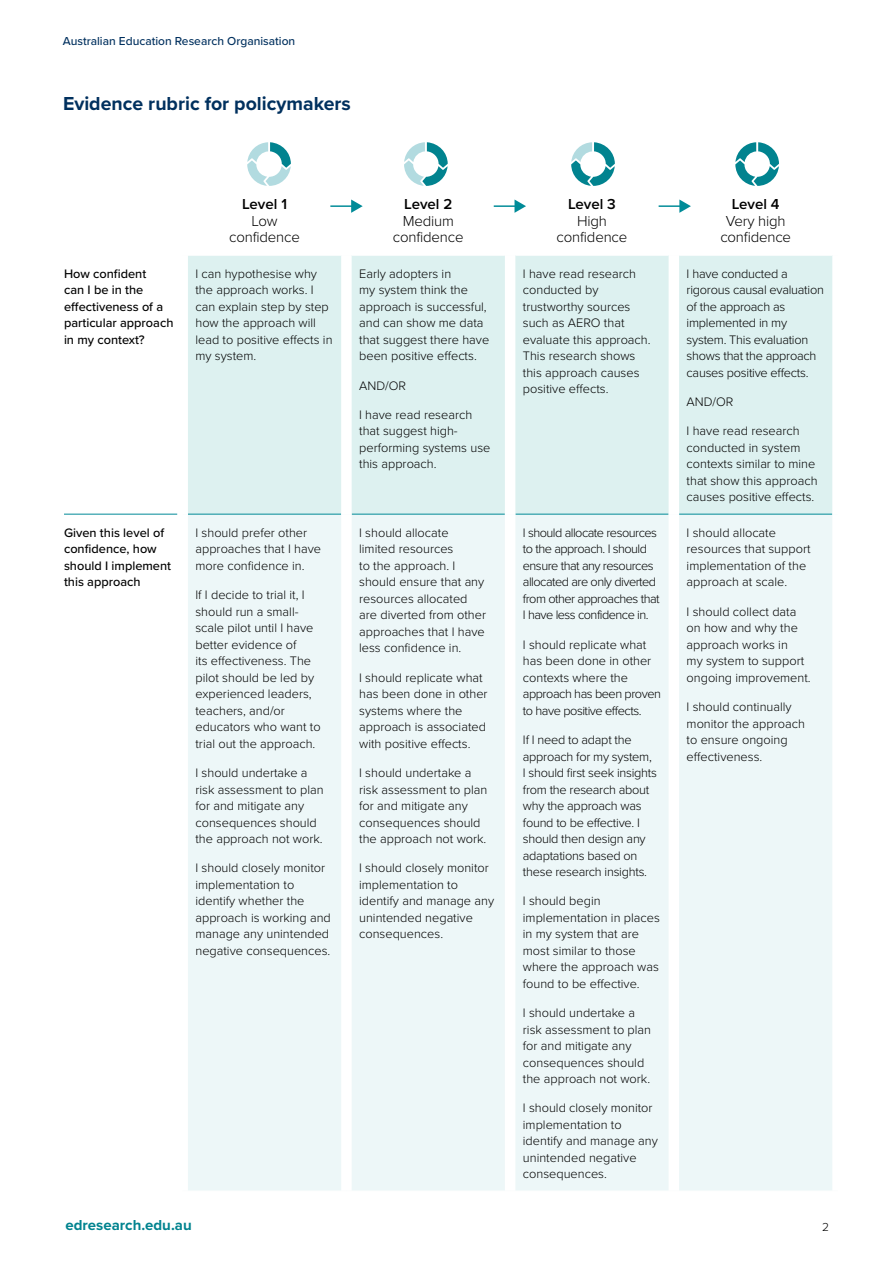
<style>
.page{position:relative;width:893px;height:1263px;background:#fff}
.page>*{position:absolute;margin:0;border:0;box-sizing:border-box;transform-origin:0 0}
.Body_Heading__H3{font:700 19.5px "Proxima Nova";color:#00305e}
.Table_Heading{font:300 15px/16.5px "Proxima Nova";letter-spacing:-.01em;color:#000;text-align:center}
.t1{font:700 15px "Proxima Nova";color:#01838f}
.Table_Content{font:300 12.75px/16.5px "Proxima Nova";color:#000}
.Table_Content-2{font:300 12.75px/16.5px "Proxima Nova";letter-spacing:-.02em;color:#000}
.Table_Content-3{font:300 12.75px/16.5px "Proxima Nova";letter-spacing:-.04em;color:#000}
.Table_Question{font:500 12.75px/16.5px "Proxima Nova";color:#000}
.t2{font:500 12px "Proxima Nova";color:#00305e}
.t3{font:300 12px "Proxima Nova";color:#000}
.s1{font-weight:600}
</style>
<div class="page">
<div style="left:188px;top:256px;width:644px;height:258px;background:#ddf1f0"></div>
<div style="left:188px;top:515px;width:644px;height:676px;background:#edf7f8"></div>
<hr style="left:64px;top:514px;width:113px;height:1px;background:#008a97">
<hr style="left:188px;top:514px;width:153px;height:1px;background:#008a97">
<hr style="left:352px;top:514px;width:153px;height:1px;background:#008a97">
<hr style="left:515px;top:514px;width:154px;height:1px;background:#008a97">
<hr style="left:679px;top:514px;width:153px;height:1px;background:#008a97">
<div style="left:341px;top:255px;width:11px;height:259px;background:#fff"></div>
<div style="left:505px;top:255px;width:10px;height:259px;background:#fff"></div>
<div style="left:669px;top:255px;width:10px;height:259px;background:#fff"></div>
<div style="left:341px;top:514px;width:11px;height:677px;background:#fff"></div>
<div style="left:505px;top:514px;width:10px;height:677px;background:#fff"></div>
<div style="left:669px;top:514px;width:10px;height:677px;background:#fff"></div>
<hr style="left:330px;top:205px;width:23px;height:2px;background:#008b98">
<svg style="left:351px;top:199px;width:12px;height:14px"></svg>
<hr style="left:494px;top:205px;width:23px;height:2px;background:#008b98">
<svg style="left:514px;top:199px;width:12px;height:14px"></svg>
<hr style="left:659px;top:205px;width:23px;height:2px;background:#008b98">
<svg style="left:679px;top:199px;width:12px;height:14px"></svg>
<svg style="left:247px;top:142px;width:44px;height:44px"></svg>
<svg style="left:404px;top:142px;width:44px;height:44px"></svg>
<svg style="left:571px;top:142px;width:44px;height:44px"></svg>
<svg style="left:735px;top:142px;width:44px;height:44px"></svg>
<p class="t2" style="left:63px;top:33px;width:234px">Australian Education Research Organisation</p>
<h3 class="Body_Heading__H3" style="left:63px;top:89px;width:289px">Evidence rubric for policymakers</h3>
<p class="Table_Heading" style="left:229px;top:195px;width:72px"><span class="s1">Level 1<br></span>Low confidence</p>
<p class="Table_Heading" style="left:393px;top:195px;width:72px"><span class="s1">Level 2<br></span>Medium confidence</p>
<p class="Table_Heading" style="left:557px;top:195px;width:72px"><span class="s1">Level 3<br></span>High confidence</p>
<p class="Table_Heading" style="left:720px;top:195px;width:72px"><span class="s1">Level 4<br></span>Very high confidence</p>
<p class="Table_Question" style="left:64px;top:265px;width:111px">How confident<br>can I be in the effectiveness of a particular approach in my context?</p>
<p class="Table_Content" style="left:195px;top:265px;width:139px">I can hypothesise why the approach works. I can explain step by step how the approach will lead to positive effects in my system.</p>
<p class="Table_Content" style="left:359px;top:265px;width:132px">Early adopters in<br>my system think the approach is successful, and can show me data that suggest there have been positive effects.</p>
<p class="Table_Content" style="left:359px;top:376px;width:48px">AND/OR</p>
<p class="Table_Content" style="left:359px;top:406px;width:133px">I have read research that suggest high&shy;performing systems use this approach.</p>
<p class="Table_Question" style="left:64px;top:524px;width:109px">Given this level of confidence, how should I implement this approach</p>
<p class="Table_Content" style="left:195px;top:524px;width:127px">I should prefer other approaches that I have more confidence in.</p>
<p class="Table_Content" style="left:195px;top:586px;width:127px">If I decide to trial it, I should run a small&shy;scale pilot until I have better evidence of<br>its effectiveness. The pilot should be led by experienced leaders, teachers, and/or educators who want to trial out the approach.</p>
<p class="Table_Content" style="left:195px;top:764px;width:130px">I should undertake a risk assessment to plan for and mitigate any consequences should the approach not work.</p>
<p class="Table_Content" style="left:195px;top:859px;width:137px">I should closely monitor implementation to identify whether the approach is working and manage any unintended negative consequences.</p>
<p class="Table_Content" style="left:359px;top:524px;width:128px">I should allocate limited resources<br>to the approach. I should ensure that any resources allocated are diverted from other approaches that I have less confidence in.</p>
<p class="Table_Content" style="left:359px;top:668px;width:130px">I should replicate what has been done in other systems where the approach is associated with positive effects.</p>
<p class="Table_Content" style="left:359px;top:764px;width:130px">I should undertake a risk assessment to plan for and mitigate any consequences should the approach not work.</p>
<p class="Table_Content" style="left:359px;top:859px;width:136px">I should closely monitor implementation to identify and manage any unintended negative consequences.</p>
<p class="t1" style="left:65px;top:1214px;width:128px">edresearch.edu.au</p>
<p class="Table_Content" style="left:523px;top:265px;width:129px">I have read research conducted by trustworthy sources such as AERO that evaluate this approach.<br>This research shows this approach causes positive effects.</p>
<p class="Table_Content-2" style="left:687px;top:265px;width:139px">I have conducted a rigorous causal evaluation of the approach as implemented in my system. This evaluation shows that the approach causes positive effects.</p>
<p class="Table_Content" style="left:687px;top:393px;width:48px">AND/OR</p>
<p class="Table_Content" style="left:687px;top:422px;width:132px">I have read research conducted in system contexts similar to mine that show this approach causes positive effects.</p>
<p class="Table_Content-3" style="left:523px;top:524px;width:138px">I should allocate resources to the approach. I should ensure that any resources allocated are only diverted from other approaches that<br>I have less confidence in.</p>
<p class="Table_Content" style="left:523px;top:635px;width:140px">I should replicate what has been done in other contexts where the approach has been proven to have positive effects.</p>
<p class="Table_Content-2" style="left:523px;top:731px;width:136px">If I need to adapt the approach for my system,<br>I should first seek insights from the research about why the approach was found to be effective. I should then design any adaptations based on these research insights.</p>
<p class="Table_Content" style="left:523px;top:892px;width:138px">I should begin implementation in places in my system that are most similar to those where the approach was found to be effective.</p>
<p class="Table_Content" style="left:523px;top:1004px;width:130px">I should undertake a risk assessment to plan for and mitigate any consequences should the approach not work.</p>
<p class="Table_Content" style="left:523px;top:1099px;width:136px">I should closely monitor implementation to identify and manage any unintended negative consequences.</p>
<p class="Table_Content" style="left:687px;top:524px;width:125px">I should allocate resources that support implementation of the approach at scale.</p>
<p class="Table_Content" style="left:687px;top:602px;width:126px">I should collect data on how and why the approach works in<br>my system to support ongoing improvement.</p>
<p class="Table_Content" style="left:687px;top:698px;width:120px">I should continually monitor the approach to ensure ongoing effectiveness.</p>
<p class="t3" style="left:822px;top:1218px;width:8px">2</p>
</div>
